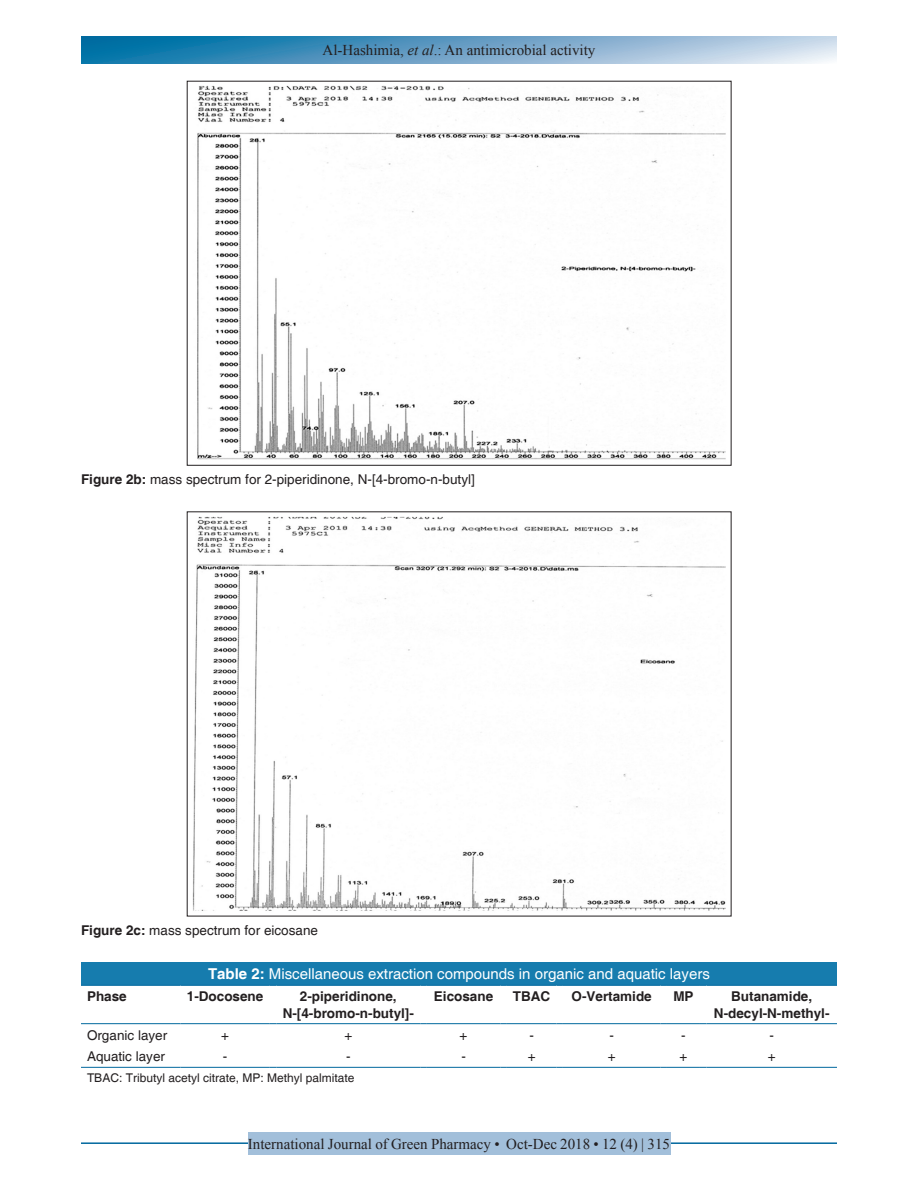
<style>
.page{position:relative;width:918px;height:1188px;background:#fff}
.page>*{position:absolute;margin:0;border:0;box-sizing:border-box;transform-origin:0 0}
.t1{font:15px "Times New Roman";color:#231f20}
.TT{font:15px "Helvetica";color:#fff}
.TCH{font:700 13.5px/16.5px "Helvetica";color:#231f20;text-align:center}
.FGC{font:13.5px "Helvetica";color:#231f20}
.TB{font:13.5px "Helvetica";color:#231f20}
.TBL{font:13.5px "Helvetica";color:#231f20}
.TFN{font:12px "Helvetica";color:#231f20}
.s1{font-style:italic}
.s2{font-weight:700}
.s3{font-style:inherit}
</style>
<div class="page">
<svg style="left:81px;top:37px;width:756px;height:27px;background:#6ba4c8"></svg>
<hr style="left:81px;top:1142px;width:756px;height:2px;background:#00689e">
<div style="left:248px;top:1133px;width:422px;height:22px;background:#a2bfda"></div>
<img style="left:197px;top:85px;width:529px;height:375px">
<img style="left:192px;top:516px;width:534px;height:395px">
<div style="left:81px;top:962px;width:756px;height:23px;background:#167cae"></div>
<hr style="left:81px;top:1067px;width:93px;height:1px;background:#00689e">
<hr style="left:181px;top:1067px;width:89px;height:1px;background:#00689e">
<hr style="left:276px;top:1067px;width:144px;height:1px;background:#00689e">
<hr style="left:427px;top:1067px;width:73px;height:1px;background:#00689e">
<hr style="left:507px;top:1067px;width:49px;height:1px;background:#00689e">
<hr style="left:563px;top:1067px;width:97px;height:1px;background:#00689e">
<hr style="left:667px;top:1067px;width:33px;height:1px;background:#00689e">
<hr style="left:706px;top:1067px;width:131px;height:1px;background:#00689e">
<hr style="left:81px;top:985px;width:93px;height:1px;background:#00689e">
<hr style="left:181px;top:985px;width:89px;height:1px;background:#00689e">
<hr style="left:276px;top:985px;width:144px;height:1px;background:#00689e">
<hr style="left:427px;top:985px;width:73px;height:1px;background:#00689e">
<hr style="left:507px;top:985px;width:49px;height:1px;background:#00689e">
<hr style="left:563px;top:985px;width:97px;height:1px;background:#00689e">
<hr style="left:667px;top:985px;width:33px;height:1px;background:#00689e">
<hr style="left:706px;top:985px;width:131px;height:1px;background:#00689e">
<hr style="left:81px;top:1023px;width:93px;height:1px;background:#00689e">
<hr style="left:181px;top:1023px;width:89px;height:1px;background:#00689e">
<hr style="left:276px;top:1023px;width:144px;height:1px;background:#00689e">
<hr style="left:427px;top:1023px;width:73px;height:1px;background:#00689e">
<hr style="left:507px;top:1023px;width:49px;height:1px;background:#00689e">
<hr style="left:563px;top:1023px;width:97px;height:1px;background:#00689e">
<hr style="left:667px;top:1023px;width:33px;height:1px;background:#00689e">
<hr style="left:706px;top:1023px;width:131px;height:1px;background:#00689e">
<p class="t1" style="left:323px;top:40px;width:274px">Al-Hashimia, <span class="s1">et al</span>.: An antimicrobial activity</p>
<p class="FGC" style="left:81px;top:472px;width:395px"><span class="s2">Figure 2b:</span> mass spectrum for 2-piperidinone, N-[4-bromo-n-butyl]</p>
<p class="FGC" style="left:81px;top:923px;width:239px"><span class="s2">Figure 2c:</span> mass spectrum for eicosane</p>
<p class="TT" style="left:208px;top:965px;width:503px"><span class="s2">Table 2:</span> Miscellaneous extraction compounds in organic and aquatic layers</p>
<p class="TCH" style="left:87px;top:989px;width:41px">Phase</p>
<p class="TCH" style="left:187px;top:989px;width:78px">1‑Docosene</p>
<p class="TCH" style="left:283px;top:989px;width:132px">2‑piperidinone,<br>N‑[4‑bromo‑n‑butyl]‑</p>
<p class="TCH" style="left:434px;top:989px;width:61px">Eicosane</p>
<p class="TCH" style="left:513px;top:989px;width:39px">TBAC</p>
<p class="TCH" style="left:572px;top:989px;width:82px">O‑Vertamide</p>
<p class="TCH" style="left:673px;top:989px;width:22px">MP</p>
<p class="TCH" style="left:714px;top:989px;width:116px">Butanamide,<br>N‑decyl‑N‑methyl‑</p>
<p class="TB" style="left:87px;top:1027px;width:82px">Organic layer</p>
<p class="TB" style="left:221px;top:1027px;width:9px">+</p>
<p class="TB" style="left:344px;top:1027px;width:9px">+</p>
<p class="TB" style="left:460px;top:1027px;width:9px">+</p>
<p class="TB" style="left:529px;top:1027px;width:5px">‑</p>
<p class="TB" style="left:609px;top:1027px;width:5px">‑</p>
<p class="TB" style="left:681px;top:1027px;width:5px">‑</p>
<p class="TB" style="left:770px;top:1027px;width:5px">‑</p>
<p class="TBL" style="left:87px;top:1049px;width:80px">Aquatic layer</p>
<p class="TBL" style="left:223px;top:1049px;width:5px">‑</p>
<p class="TBL" style="left:346px;top:1049px;width:5px">‑</p>
<p class="TBL" style="left:461px;top:1049px;width:5px">‑</p>
<p class="TBL" style="left:528px;top:1049px;width:9px">+</p>
<p class="TBL" style="left:608px;top:1049px;width:9px">+</p>
<p class="TBL" style="left:680px;top:1049px;width:9px">+</p>
<p class="TBL" style="left:768px;top:1049px;width:9px">+</p>
<p class="TFN" style="left:87px;top:1071px;width:269px">TBAC: Tributyl acetyl citrate, MP: Methyl palmitate</p>
<p class="t1" style="left:248px;top:1134px;width:424px">International Journal of Green Pharmacy <span class="s3">•</span> Oct-Dec <span class="s3">2018 • 12 (4) | 315</span></p>
</div>
